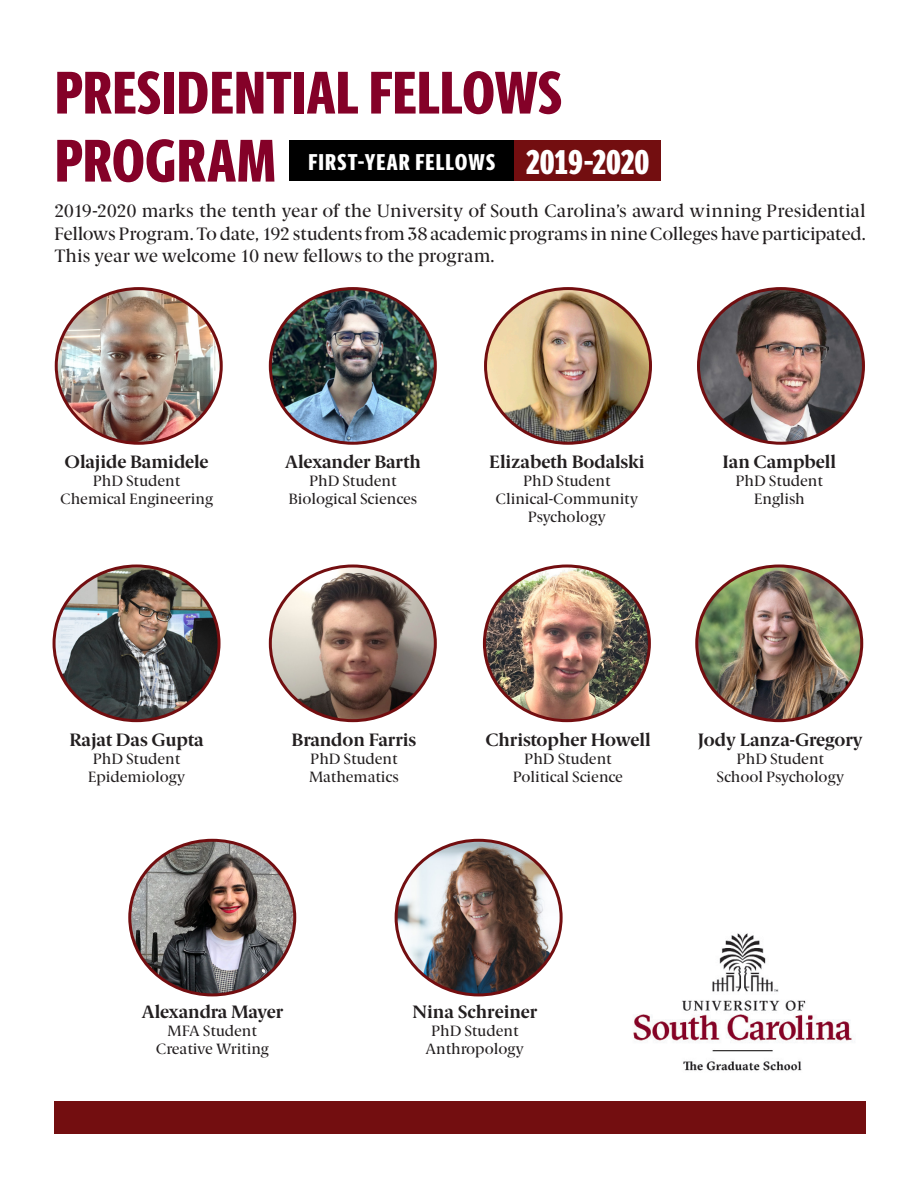
<style>
.page{position:relative;width:918px;height:1188px;background:#fff}
.page>*{position:absolute;margin:0;border:0;box-sizing:border-box;transform-origin:0 0}
.Poster_Headline{font:800 60.45px "Berlingske Sans X Cn";letter-spacing:.005em;color:#840128;scale:1.04 1}
.Poster_Headline-2{font:800 34.5px "Berlingske Sans X Cn";letter-spacing:-.015em;color:#fff;scale:1.04 1}
.Poster_Headline-3{font:800 23.1px "Berlingske Sans X Cn";letter-spacing:.05em;color:#fff;scale:1.04 1}
.Poster_Headline-4{font:500 18px/22.5px "Berlingske Serif";letter-spacing:-.01em;color:#231f20;text-align:justify}
.t1{font:700 18px "Berlingske Serif";color:#231f20}
.t2{font:500 15px/17.9px "Berlingske Serif";color:#231f20;text-align:center}
</style>
<div class="page">
<div style="left:514px;top:141px;width:147px;height:40px;background:#730e10"></div>
<div style="left:289px;top:141px;width:225px;height:40px;background:#000"></div>
<img style="left:57px;top:289px;width:164px;height:154px">
<div style="left:55px;top:287px;width:168px;height:158px;border:3px solid #730e10;border-radius:50%"></div>
<img style="left:54px;top:567px;width:163px;height:154px">
<div style="left:53px;top:565px;width:168px;height:157px;border:3px solid #730e10;border-radius:50%"></div>
<img style="left:130px;top:840px;width:165px;height:155px">
<div style="left:128px;top:839px;width:168px;height:157px;border:3px solid #730e10;border-radius:50%"></div>
<img style="left:270px;top:289px;width:165px;height:154px">
<div style="left:269px;top:287px;width:168px;height:158px;border:3px solid #730e10;border-radius:50%"></div>
<img style="left:270px;top:566px;width:165px;height:155px">
<div style="left:269px;top:565px;width:168px;height:157px;border:3px solid #730e10;border-radius:50%"></div>
<img style="left:396px;top:840px;width:163px;height:155px">
<div style="left:395px;top:839px;width:168px;height:157px;border:3px solid #730e10;border-radius:50%"></div>
<img style="left:486px;top:289px;width:165px;height:154px">
<div style="left:484px;top:287px;width:168px;height:158px;border:3px solid #730e10;border-radius:50%"></div>
<img style="left:484px;top:566px;width:164px;height:155px">
<div style="left:483px;top:565px;width:168px;height:157px;border:3px solid #730e10;border-radius:50%"></div>
<img style="left:699px;top:289px;width:164px;height:154px">
<div style="left:697px;top:287px;width:168px;height:158px;border:3px solid #730e10;border-radius:50%"></div>
<img style="left:697px;top:566px;width:165px;height:155px">
<div style="left:695px;top:565px;width:168px;height:157px;border:3px solid #730e10;border-radius:50%"></div>
<img style="left:633px;top:933px;width:219px;height:138px">
<div style="left:54px;top:1101px;width:812px;height:33px;background:#730e10"></div>
<p class="Poster_Headline" style="left:55px;top:48px;width:489px">PRESIDENTIAL FELLOWS</p>
<p class="Poster_Headline" style="left:55px;top:116px;width:214px">PROGRAM</p>
<p class="Poster_Headline-3" style="left:308px;top:144px;width:181px">FIRST-YEAR FELLOWS</p>
<p class="Poster_Headline-2" style="left:525px;top:137px;width:121px">2019-2020</p>
<p class="Poster_Headline-4" style="left:54px;top:199px;width:813px">2019-2020 marks the tenth year of the University of South Carolina’s award winning Presidential Fellows Program. To date, 192 students from 38 academic programs in nine Colleges have participated.<br>This year we welcome 10 new fellows to the program.</p>
<p class="t1" style="left:64px;top:447px;width:146px">Olajide Bamidele</p>
<p class="t2" style="left:93px;top:471px;width:89px">PhD Student</p>
<p class="t2" style="left:60px;top:489px;width:154px">Chemical Engineering</p>
<p class="t1" style="left:285px;top:447px;width:138px">Alexander Barth</p>
<p class="t2" style="left:309px;top:471px;width:89px">PhD Student</p>
<p class="t2" style="left:288px;top:489px;width:130px">Biological Sciences</p>
<p class="t1" style="left:489px;top:447px;width:157px">Elizabeth Bodalski</p>
<p class="t2" style="left:523px;top:471px;width:89px">PhD Student</p>
<p class="t2" style="left:496px;top:489px;width:144px">Clinical-Community</p>
<p class="t2" style="left:528px;top:507px;width:79px">Psychology</p>
<p class="t1" style="left:723px;top:447px;width:115px">Ian Campbell</p>
<p class="t2" style="left:736px;top:471px;width:89px">PhD Student</p>
<p class="t2" style="left:754px;top:489px;width:53px">English</p>
<p class="t1" style="left:70px;top:725px;width:135px">Rajat Das Gupta</p>
<p class="t2" style="left:93px;top:749px;width:89px">PhD Student</p>
<p class="t2" style="left:88px;top:767px;width:99px">Epidemiology</p>
<p class="t1" style="left:292px;top:725px;width:126px">Brandon Farris</p>
<p class="t2" style="left:310px;top:749px;width:89px">PhD Student</p>
<p class="t2" style="left:309px;top:767px;width:91px">Mathematics</p>
<p class="t1" style="left:485px;top:725px;width:167px">Christopher Howell</p>
<p class="t2" style="left:524px;top:749px;width:89px">PhD Student</p>
<p class="t2" style="left:513px;top:767px;width:112px">Political Science</p>
<p class="t1" style="left:698px;top:725px;width:167px">Jody Lanza-Gregory</p>
<p class="t2" style="left:737px;top:749px;width:89px">PhD Student</p>
<p class="t2" style="left:717px;top:767px;width:129px">School Psychology</p>
<p class="t1" style="left:141px;top:997px;width:143px">Alexandra Mayer</p>
<p class="t2" style="left:168px;top:1021px;width:91px">MFA Student</p>
<p class="t2" style="left:156px;top:1039px;width:115px">Creative Writing</p>
<p class="t1" style="left:412px;top:997px;width:126px">Nina Schreiner</p>
<p class="t2" style="left:426px;top:1021px;width:100px">PhD Student<br>Anthropology</p>
</div>
